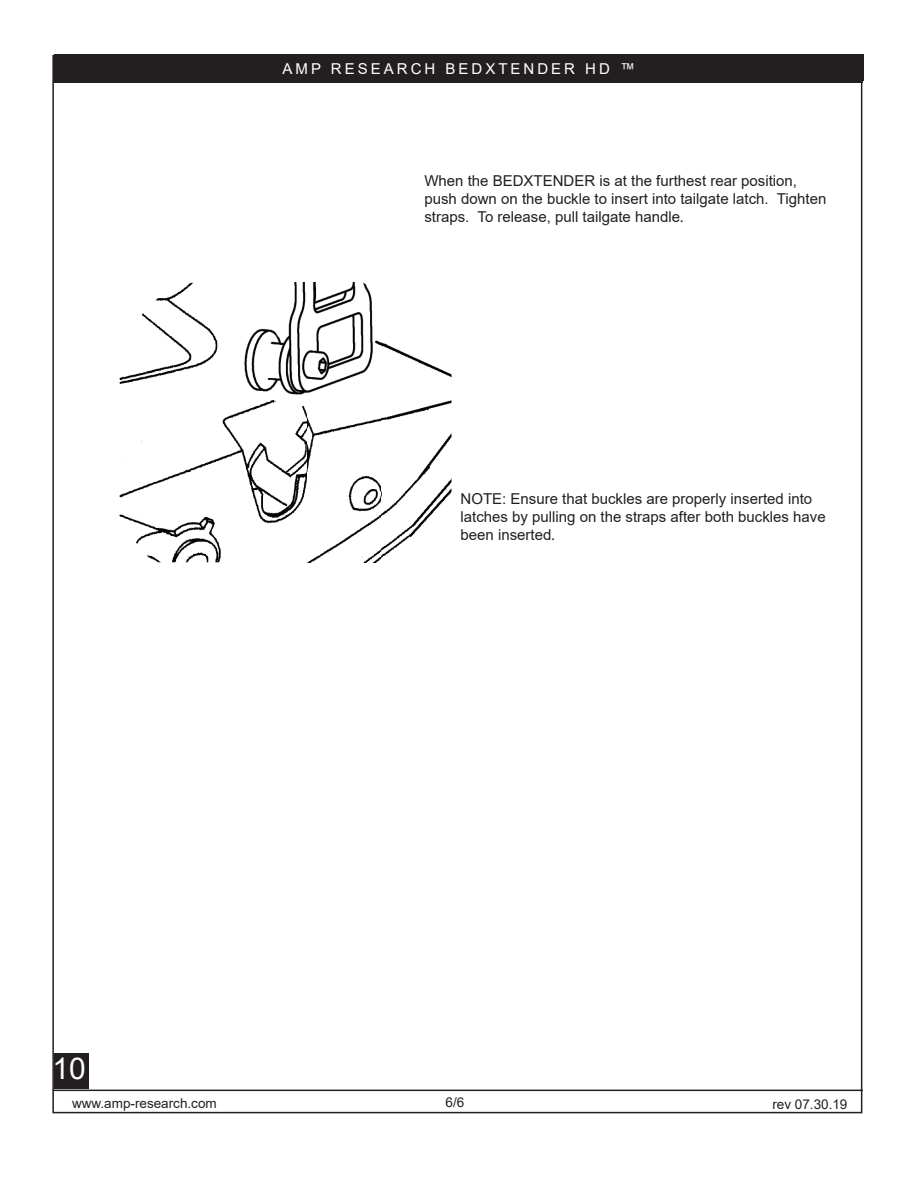
<style>
.page{position:relative;width:918px;height:1188px;background:#fff}
.page>*{position:absolute;margin:0;border:0;box-sizing:border-box;transform-origin:0 0}
.t1{font:30px "Arial";color:#fff}
.t2{font:15px/18px "Arial";color:#231f20}
.t3{font:15px "Arial";letter-spacing:.2em;color:#fff}
.t4{font:15px "Myriad Pro";letter-spacing:.2em;color:#fff}
.t5{font:13.5px "Arial";color:#231f20}
.s1{font-family:"Myriad Pro"}
</style>
<div class="page">
<div style="left:54px;top:1053px;width:35px;height:36px;background:#231f20"></div>
<div style="left:54px;top:56px;width:809px;height:27px;background:#231f20"></div>
<hr style="left:53px;top:1090px;width:810px;height:1px;background:#231f20">
<img style="left:119px;top:283px;width:188px;height:279px">
<img style="left:380px;top:343px;width:72px;height:217px">
<img style="left:307px;top:417px;width:73px;height:145px">
<img style="left:239px;top:283px;width:143px;height:115px">
<p class="t3" style="left:283px;top:59px;width:354px">AMP RESEARCH BEDXTENDER HD ™</p>
<p class="t4" style="left:321px;top:62px;width:278px">AMP RESEARCH BED X-TENDER™</p>
<p class="t2" style="left:424px;top:172px;width:403px">When the BEDXTENDER is at the furthest rear position, push down on the buckle to insert into tailgate latch. Tighten straps. To release, pull tailgate handle<span class="s1">.</span></p>
<h1 class="t1" style="left:52px;top:1048px;width:35px">10</h1>
<p class="t2" style="left:461px;top:490px;width:367px">NOTE: Ensure that buckles are properly inserted into latches by pulling on the straps after both buckles have been inserted<span class="s1">.</span></p>
<p class="t5" style="left:72px;top:1094px;width:146px">www.amp-research.com</p>
<p class="t5" style="left:446px;top:1093px;width:20px">6/6</p>
<p class="t5" style="left:772px;top:1095px;width:77px">rev 07.30.19</p>
</div>
